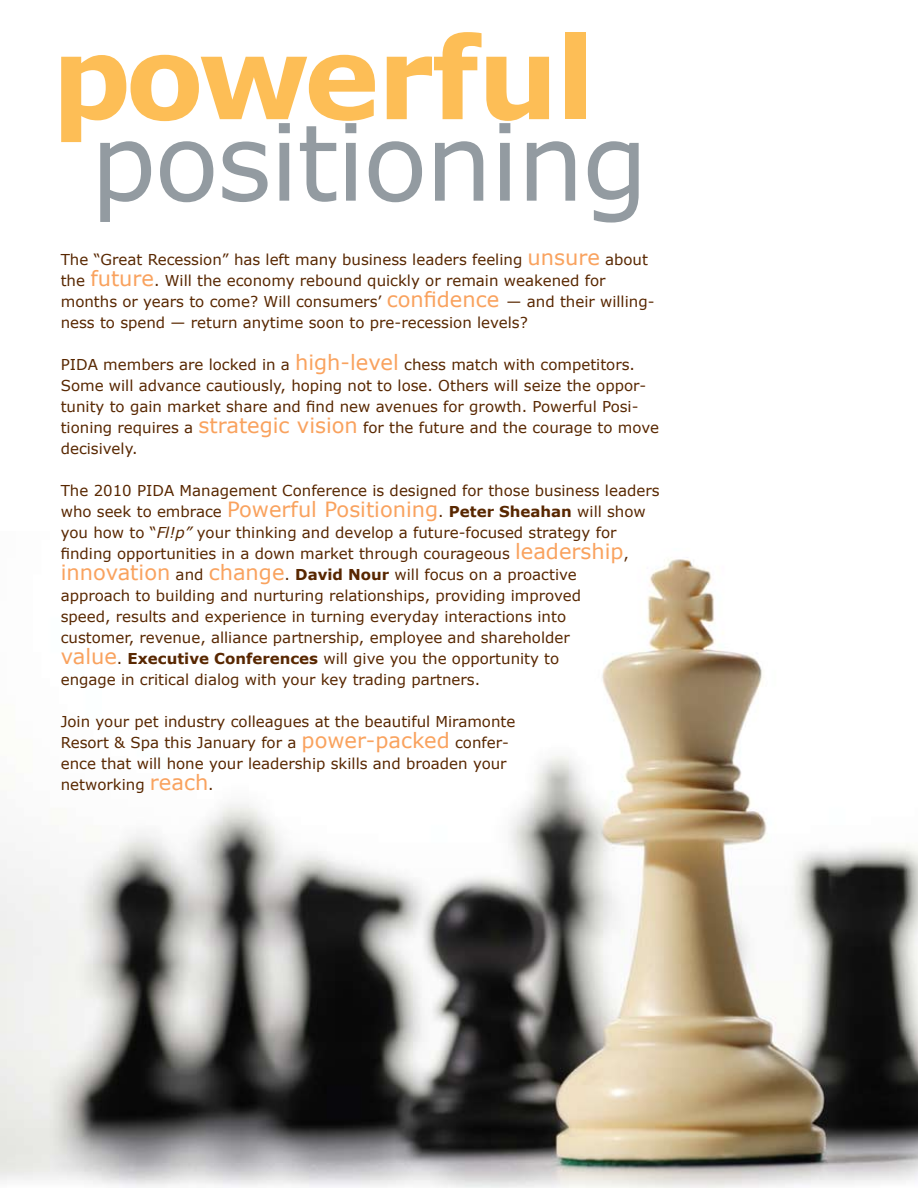
<style>
.page{position:relative;width:918px;height:1188px;background:#fff}
.page>*{position:absolute;margin:0;border:0;box-sizing:border-box;transform-origin:0 0}
.t1{font:700 113.85px "MS Reference Sans Serif";letter-spacing:-.02em;color:#fdbe56}
.t2{font:105.9px "MS Reference Sans Serif";letter-spacing:-.02em;color:#939ba1}
.t3{font:15px/21px "MS Reference Sans Serif";color:#582700}
.s1{font-size:21px;color:#f9a25e}
.s2{font-weight:700}
.s3{font-style:italic}
</style>
<div class="page">
<img style="left:0;top:559px;width:918px;height:629px">
<p class="t1" style="left:52px;top:5px;width:545px">powerful</p>
<p class="t2" style="left:91px;top:94px;width:559px">positioning</p>
<p class="t3" style="left:61px;top:249px;width:595px">The “Great Recession” has left many business leaders feeling <span class="s1">unsure</span> about the <span class="s1">future</span>. Will the economy rebound quickly or remain weakened for months or years to come? Will consumers’ <span class="s1">confidence</span> — and their willing&shy;ness to spend — return anytime soon to pre-recession levels?</p>
<p class="t3" style="left:61px;top:354px;width:600px">PIDA members are locked in a <span class="s1">high-level</span> chess match with competitors.<br>Some will advance cautiously, hoping not to lose. Others will seize the oppor&shy;tunity to gain market share and find new avenues for growth. Powerful Posi&shy;tioning requires a <span class="s1">strategic vision</span> for the future and the courage to move decisively.</p>
<p class="t3" style="left:61px;top:480px;width:600px">The 2010 PIDA Management Conference is designed for those business leaders who seek to embrace <span class="s1">Powerful Positioning</span>. <span class="s2">Peter Sheahan</span> will show you how to “<span class="s3">Fl!p”</span> your thinking and develop a future-focused strategy for finding opportunities in a down market through courageous <span class="s1">leadership</span>, <span class="s1">innovation</span> and <span class="s1">change</span>. <span class="s2">David Nour</span> will focus on a proactive<br>approach to building and nurturing relationships, providing improved<br>speed, results and experience in turning everyday interactions into<br>customer, revenue, alliance partnership, employee and shareholder<br><span class="s1">value</span>. <span class="s2">Executive Conferences</span> will give you the opportunity to<br>engage in critical dialog with your key trading partners.</p>
<p class="t3" style="left:61px;top:711px;width:456px">Join your pet industry colleagues at the beautiful Miramonte Resort &amp; Spa this January for a <span class="s1">power-packed</span> confer&shy;ence that will hone your leadership skills and broaden your networking <span class="s1">reach</span>.</p>
</div>
